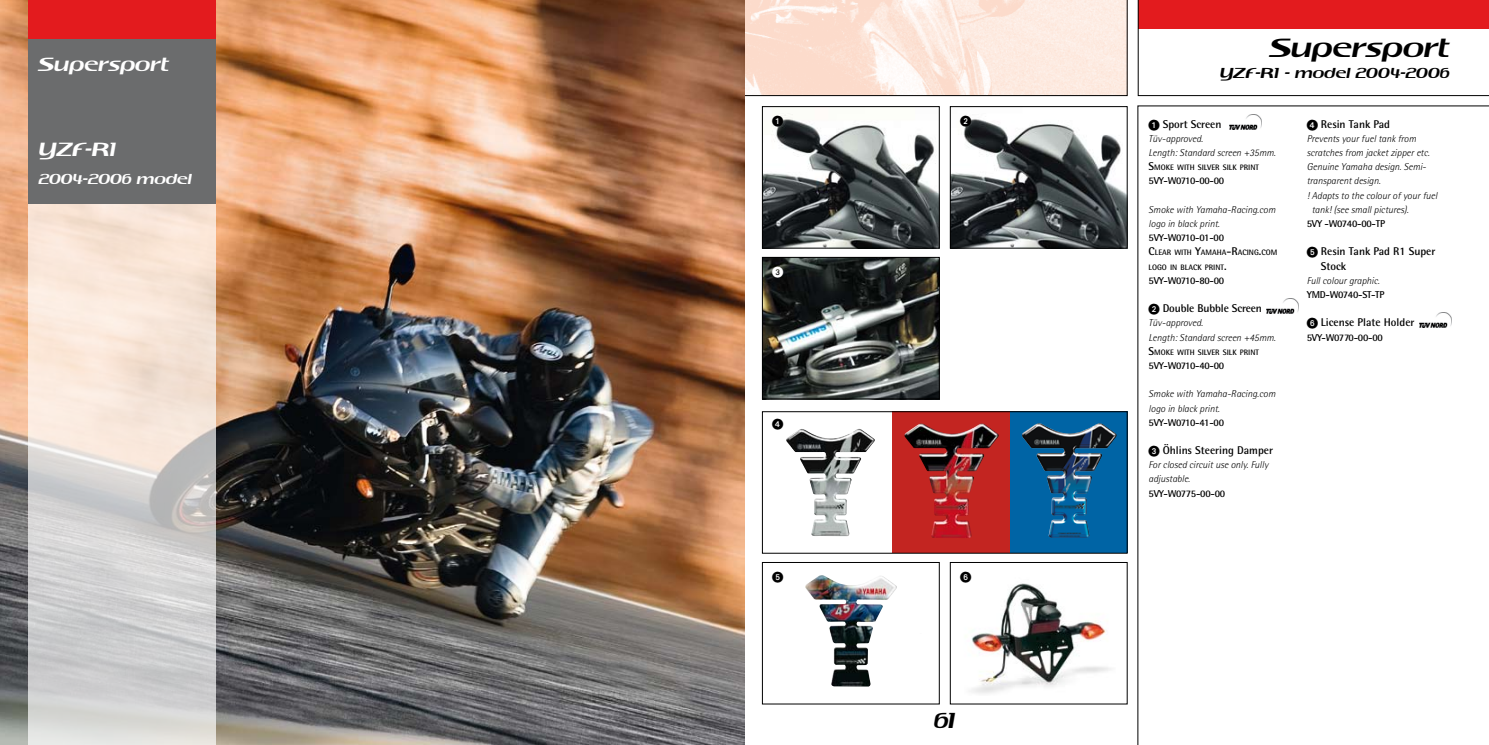
<style>
.page{position:relative;width:1489px;height:745px;background:#fff}
.page>*{position:absolute;margin:0;border:0;box-sizing:border-box;transform-origin:0 0}
.t1{font:22.75px "Koolhoven 101";color:#000}
.t2{font:18.75px "Koolhoven 101";color:#000}
.t3{font:16.5px "Koolhoven 101";color:#fff}
.t4{font:12.5px "Koolhoven 101";color:#000}
.t5{font:12.5px "Koolhoven 101";letter-spacing:-.01em;color:#fff}
.t6{font:700 11.25px/14.1px "Rotis Semi Sans";color:#000}
.t7{font:11.25px "European Pi One";color:#000}
.t8{font:11.25px "European Pi One";color:#fff}
.t9{font:italic 300 10px/14.1px "Rotis Semi Sans";color:#000}
.t10{font:700 10px "Rotis Semi Sans";letter-spacing:-.025em;color:#000}
.t11{font:700 7.88px/14.1px "Rotis Semi Sans";color:#000}
.s1{font-family:"European Pi One";font-weight:400}
.s2{font-size:11.25px}
</style>
<div class="page">
<svg style="left:744px;top:0;width:383px;height:96px;background:#f9e3d8"></svg>
<svg style="left:1137px;top:106px;width:351px;height:638px"></svg>
<svg style="left:1137px;top:0;width:351px;height:96px"></svg>
<img style="left:805px;top:575px;width:92px;height:111px">
<div style="left:762px;top:562px;width:177px;height:141px;border:1px solid #000"></div>
<img style="left:971px;top:583px;width:140px;height:111px">
<div style="left:950px;top:562px;width:177px;height:141px;border:1px solid #000"></div>
<img style="left:764px;top:113px;width:173px;height:133px">
<div style="left:762px;top:106px;width:177px;height:142px;border:1px solid #000"></div>
<img style="left:952px;top:119px;width:173px;height:127px">
<div style="left:950px;top:106px;width:177px;height:142px;border:1px solid #000"></div>
<img style="left:0;top:0;width:744px;height:744px">
<svg style="left:28px;top:203px;width:188px;height:541px;background:#e2d9d3"></svg>
<div style="left:28px;top:0;width:188px;height:39px;background:#e31b1e"></div>
<div style="left:28px;top:39px;width:188px;height:164px;background:#6b6c6d"></div>
<img style="left:1229px;top:114px;width:32px;height:15px">
<img style="left:1265px;top:298px;width:33px;height:15px">
<img style="left:1419px;top:312px;width:32px;height:15px">
<div style="left:1009px;top:411px;width:118px;height:142px;background:#0064a5"></div>
<img style="left:1022px;top:423px;width:94px;height:114px">
<img style="left:892px;top:413px;width:117px;height:138px">
<img style="left:918px;top:423px;width:63px;height:10px">
<img style="left:790px;top:429px;width:67px;height:9px">
<div style="left:762px;top:411px;width:365px;height:142px;border:1px solid #000"></div>
<img style="left:764px;top:259px;width:173px;height:138px">
<div style="left:762px;top:257px;width:177px;height:142px;border:1px solid #000"></div>
<h3 class="t3" style="left:39px;top:54px;width:132px">Supersport</h3>
<h3 class="t3" style="left:39px;top:139px;width:79px">YZF-R1</h3>
<p class="t5" style="left:39px;top:172px;width:155px">2004-2006 model</p>
<p class="t7" style="left:772px;top:115px;width:13px">1</p>
<p class="t7" style="left:960px;top:115px;width:13px">2</p>
<p class="t8" style="left:772px;top:266px;width:13px">3</p>
<p class="t7" style="left:772px;top:418px;width:13px">4</p>
<p class="t7" style="left:772px;top:570px;width:13px">5</p>
<p class="t7" style="left:960px;top:570px;width:13px">6</p>
<h2 class="t2" style="left:933px;top:708px;width:24px">61</h2>
<h1 class="t1" style="left:1269px;top:34px;width:182px">Supersport</h1>
<p class="t4" style="left:1219px;top:65px;width:232px">YZF-R1 - model 2004-2006</p>
<p class="t6" style="left:1148px;top:117px;width:74px"><span class="s1">1</span> Sport Screen</p>
<p class="t9" style="left:1148px;top:131px;width:129px">Tüv-approved.<br>Length: Standard screen +35mm.</p>
<p class="t11" style="left:1148px;top:160px;width:112px"><span class="s2">S</span>MOKE WITH SILVER SILK PRINT</p>
<p class="t10" style="left:1148px;top:175px;width:77px">5VY-W0710-00-00</p>
<p class="t9" style="left:1148px;top:202px;width:128px">Smoke with Yamaha-Racing.com logo in black print.</p>
<p class="t10" style="left:1148px;top:231px;width:77px">5VY-W0710-01-00</p>
<p class="t11" style="left:1148px;top:245px;width:130px"><span class="s2">C</span>LEAR WITH <span class="s2">Y</span>AMAHA<span class="s2">-R</span>ACING<span class="s2">.</span>COM<br>LOGO IN BLACK PRINT<span class="s2">.</span></p>
<p class="t10" style="left:1148px;top:274px;width:77px">5VY-W0710-80-00</p>
<p class="t6" style="left:1148px;top:301px;width:115px"><span class="s1">2</span> Double Bubble Screen</p>
<p class="t9" style="left:1148px;top:315px;width:129px">Tüv-approved.<br>Length: Standard screen +45mm.</p>
<p class="t11" style="left:1148px;top:344px;width:112px"><span class="s2">S</span>MOKE WITH SILVER SILK PRINT</p>
<p class="t10" style="left:1148px;top:359px;width:77px">5VY-W0710-40-00</p>
<p class="t9" style="left:1148px;top:386px;width:128px">Smoke with Yamaha-Racing.com logo in black print.</p>
<p class="t10" style="left:1148px;top:416px;width:77px">5VY-W0710-41-00</p>
<p class="t6" style="left:1148px;top:442px;width:126px"><span class="s1">3</span> Öhlins Steering Damper</p>
<p class="t9" style="left:1148px;top:457px;width:121px">For closed circuit use only. Fully adjustable.</p>
<p class="t10" style="left:1148px;top:487px;width:78px">5VY-W0775-00-00</p>
<p class="t6" style="left:1306px;top:117px;width:85px"><span class="s1">4</span> Resin Tank Pad</p>
<p class="t9" style="left:1306px;top:131px;width:111px">Prevents your fuel tank from</p>
<p class="t9" style="left:1306px;top:145px;width:124px">scratches from jacket zipper etc.</p>
<p class="t9" style="left:1306px;top:160px;width:121px">Genuine Yamaha design. Semi-</p>
<p class="t9" style="left:1306px;top:174px;width:75px">transparent design.</p>
<p class="t9" style="left:1306px;top:188px;width:132px">! Adapts to the colour of your fuel</p>
<p class="t9" style="left:1311px;top:202px;width:98px">tank! (see small pictures).</p>
<p class="t10" style="left:1306px;top:217px;width:80px">5VY -W0740-00-TP</p>
<p class="t6" style="left:1320px;top:244px;width:116px;text-indent:-14px"><span class="s1">5</span> Resin Tank Pad R1 Super<br>Stock</p>
<p class="t9" style="left:1306px;top:273px;width:74px">Full colour graphic.</p>
<p class="t10" style="left:1306px;top:288px;width:79px">YM D-W0740-ST-TP</p>
<p class="t6" style="left:1306px;top:315px;width:109px"><span class="s1">6</span> License Plate Holder</p>
<p class="t10" style="left:1306px;top:331px;width:77px">5VY-W0770-00-00</p>
</div>
